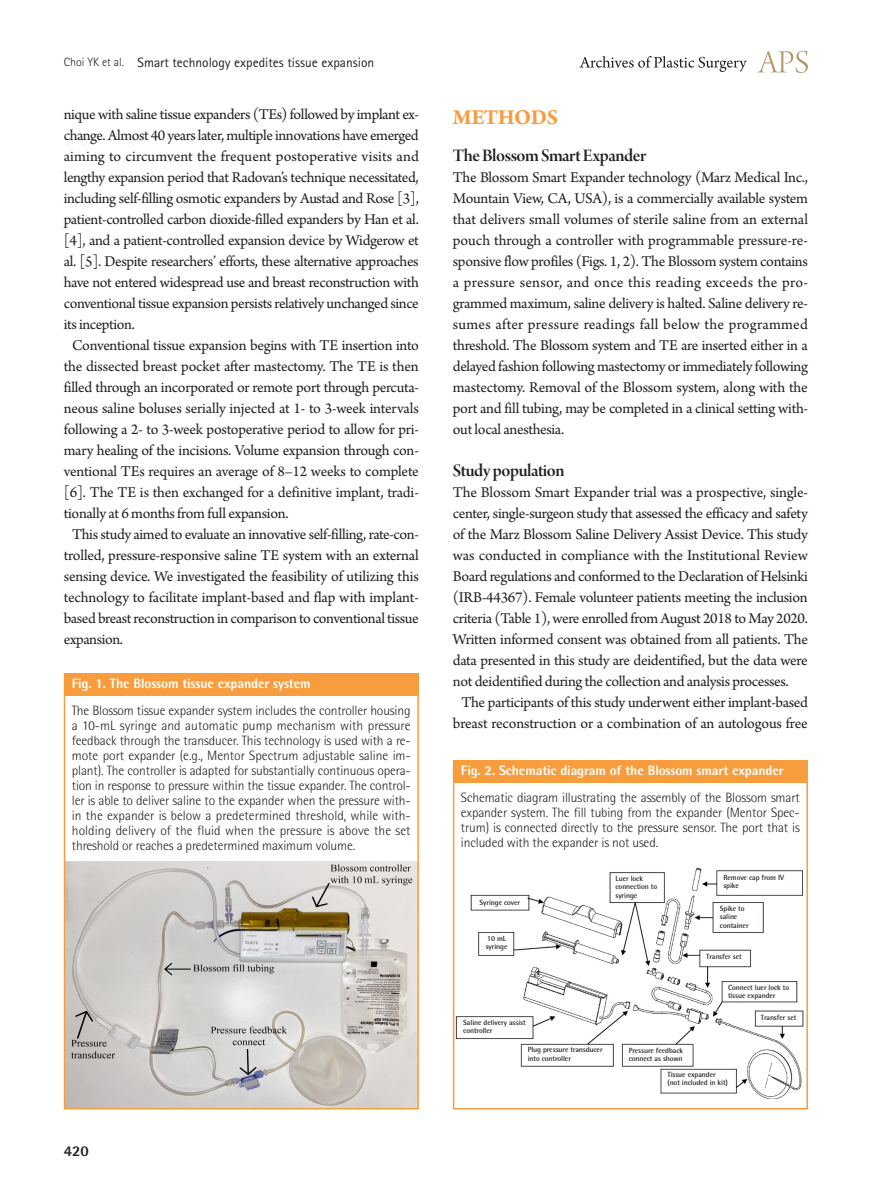
<style>
.page{position:relative;width:893px;height:1191px;background:#fff}
.page>*{position:absolute;margin:0;border:0;box-sizing:border-box;transform-origin:0 0}
.대제목{font:700 22.5px "Arno Pro";letter-spacing:-.02em;color:#f89d3d}
.중제목{font:18.75px "Arno Pro Smbd Display";letter-spacing:-.025em;color:#231f20}
.본문{font:15.75px/21px "Arno Pro";letter-spacing:-.02em;color:#231f20;text-align:justify}
.본문_0{font:15.75px/21px "Arno Pro";letter-spacing:-.02em;color:#231f20;text-align:justify}
.t1{font:800 15px "Rotis Semi Sans Std";color:#231f20}
.그림설명{font:300 13.5px/15px "Rotis Semi Sans Std";letter-spacing:-.01em;color:#231f20;text-align:justify}
.표그림제목{font:800 13.5px "Rotis Semi Sans Std";letter-spacing:-.01em;color:#fff}
.하시라_제목{font:13.5px "Rotis Sans Serif Std";color:#231f20}
.그림지문{font:700 7.5px "Rotis Semi Sans Std";letter-spacing:-.01em;color:#231f20}
.s1{font-weight:300;font-size:12px}
</style>
<div class="page">
<svg style="left:757px;top:51px;width:51px;height:22px"></svg>
<svg style="left:579px;top:56px;width:168px;height:16px"></svg>
<img style="left:67px;top:862px;width:349px;height:244px">
<div style="left:64px;top:673px;width:354px;height:22px;background:#f89d3d"></div>
<div style="left:64px;top:673px;width:355px;height:436px;border:2px solid #f89d3d"></div>
<img style="left:456px;top:868px;width:348px;height:230px">
<div style="left:453px;top:760px;width:354px;height:23px;background:#f89d3d"></div>
<div style="left:453px;top:760px;width:355px;height:349px;border:2px solid #f89d3d"></div>
<p class="하시라_제목" style="left:64px;top:54px;width:312px"><span class="s1">Choi YK et al.</span> Smart technology expedites tissue expansion</p>
<p class="본문" style="left:64px;top:105px;width:357px">nique with saline tissue expanders (TEs) followed by implant ex&shy;change. Almost 40 years later, multiple innovations have emerged aiming to circumvent the frequent postoperative visits and lengthy expansion period that Radovan’s technique necessitated, including self-filling osmotic expanders by Austad and Rose [3], patient-controlled carbon dioxide-filled expanders by Han et al. [4], and a patient-controlled expansion device by Widgerow et al. [5]. Despite researchers’ efforts, these alternative approaches have not entered widespread use and breast reconstruction with conventional tissue expansion persists relatively unchanged since its inception.</p>
<p class="본문" style="left:64px;top:336px;width:357px;text-indent:9px">Conventional tissue expansion begins with TE insertion into the dissected breast pocket after mastectomy. The TE is then filled through an incorporated or remote port through percuta&shy;neous saline boluses serially injected at 1- to 3-week intervals following a 2- to 3-week postoperative period to allow for pri&shy;mary healing of the incisions. Volume expansion through con&shy;ventional TEs requires an average of 8–12 weeks to complete [6]. The TE is then exchanged for a definitive implant, tradi&shy;tionally at 6 months from full expansion.</p>
<p class="본문" style="left:64px;top:525px;width:357px;text-indent:9px">This study aimed to evaluate an innovative self-filling, rate-con&shy;trolled, pressure-responsive saline TE system with an external sensing device. We investigated the feasibility of utilizing this technology to facilitate implant-based and flap with implant&shy;based breast reconstruction in comparison to conventional tissue expansion.</p>
<p class="표그림제목" style="left:72px;top:675px;width:240px">Fig. 1. The Blossom tissue expander system</p>
<p class="그림설명" style="left:72px;top:703px;width:340px">The Blossom tissue expander system includes the controller housing a 10-mL syringe and automatic pump mechanism with pressure feedback through the transducer. This technology is used with a re&shy;mote port expander (e.g., Mentor Spectrum adjustable saline im&shy;plant). The controller is adapted for substantially continuous opera&shy;tion in response to pressure within the tissue expander. The control&shy;ler is able to deliver saline to the expander when the pressure with&shy;in the expander is below a predetermined threshold, while with&shy;holding delivery of the fluid when the pressure is above the set threshold or reaches a predetermined maximum volume.</p>
<p class="t1" style="left:64px;top:1141px;width:27px">420</p>
<p class="대제목" style="left:453px;top:105px;width:107px">METHODS</p>
<p class="중제목" style="left:453px;top:145px;width:195px">The Blossom Smart Expander</p>
<p class="본문_0" style="left:453px;top:168px;width:357px">The Blossom Smart Expander technology (Marz Medical Inc., Mountain View, CA, USA), is a commercially available system that delivers small volumes of sterile saline from an external pouch through a controller with programmable pressure-re&shy;sponsive flow profiles (Figs. 1, 2). The Blossom system contains a pressure sensor, and once this reading exceeds the pro&shy;grammed maximum, saline delivery is halted. Saline delivery re&shy;sumes after pressure readings fall below the programmed threshold. The Blossom system and TE are inserted either in a delayed fashion following mastectomy or immediately following mastectomy. Removal of the Blossom system, along with the port and fill tubing, may be completed in a clinical setting with&shy;out local anesthesia.</p>
<p class="중제목" style="left:453px;top:460px;width:113px">Study population</p>
<p class="본문_0" style="left:453px;top:483px;width:357px">The Blossom Smart Expander trial was a prospective, single&shy;center, single-surgeon study that assessed the efficacy and safety of the Marz Blossom Saline Delivery Assist Device. This study was conducted in compliance with the Institutional Review Board regulations and conformed to the Declaration of Helsinki (IRB-44367). Female volunteer patients meeting the inclusion criteria (Table 1), were enrolled from August 2018 to May 2020.<br>Written informed consent was obtained from all patients. The data presented in this study are deidentified, but the data were not deidentified during the collection and analysis processes.</p>
<p class="본문" style="left:453px;top:693px;width:357px;text-align:center">The participants of this study underwent either implant-based breast reconstruction or a combination of an autologous free</p>
<p class="표그림제목" style="left:461px;top:762px;width:324px">Fig. 2. Schematic diagram of the Blossom smart expander</p>
<p class="그림설명" style="left:461px;top:790px;width:340px">Schematic diagram illustrating the assembly of the Blossom smart expander system. The fill tubing from the expander (Mentor Spec&shy;trum) is connected directly to the pressure sensor. The port that is included with the expander is not used.</p>
<p class="그림지문" style="left:479px;top:897px;width:42px">Syringe cover</p>
<p class="그림지문" style="left:487px;top:933px;width:20px">10 mL</p>
<p class="그림지문" style="left:486px;top:941px;width:23px">syringe</p>
<p class="그림지문" style="left:463px;top:1017px;width:64px">Saline delivery assist</p>
<p class="그림지문" style="left:463px;top:1025px;width:31px">controller</p>
<p class="그림지문" style="left:528px;top:1045px;width:76px">Plug pressure transducer</p>
<p class="그림지문" style="left:528px;top:1053px;width:45px">into controller</p>
<p class="그림지문" style="left:615px;top:874px;width:29px">Luer lock</p>
<p class="그림지문" style="left:615px;top:882px;width:43px">connection to</p>
<p class="그림지문" style="left:615px;top:890px;width:23px">syringe</p>
<p class="그림지문" style="left:723px;top:873px;width:62px">Remove cap from IV</p>
<p class="그림지문" style="left:723px;top:881px;width:17px">spike</p>
<p class="그림지문" style="left:720px;top:904px;width:26px">Spike to</p>
<p class="그림지문" style="left:720px;top:912px;width:19px">saline</p>
<p class="그림지문" style="left:720px;top:920px;width:30px">container</p>
<p class="그림지문" style="left:706px;top:951px;width:37px">Transfer set</p>
<p class="그림지문" style="left:728px;top:982px;width:63px">Connect luer lock to</p>
<p class="그림지문" style="left:728px;top:990px;width:49px">tissue expander</p>
<p class="그림지문" style="left:761px;top:1012px;width:37px">Transfer set</p>
<p class="그림지문" style="left:629px;top:1045px;width:56px">Pressure feedback</p>
<p class="그림지문" style="left:629px;top:1053px;width:55px">connect as shown</p>
<p class="그림지문" style="left:667px;top:1070px;width:50px">Tissue expander</p>
<p class="그림지문" style="left:667px;top:1078px;width:62px">(not included in kit)</p>
</div>
